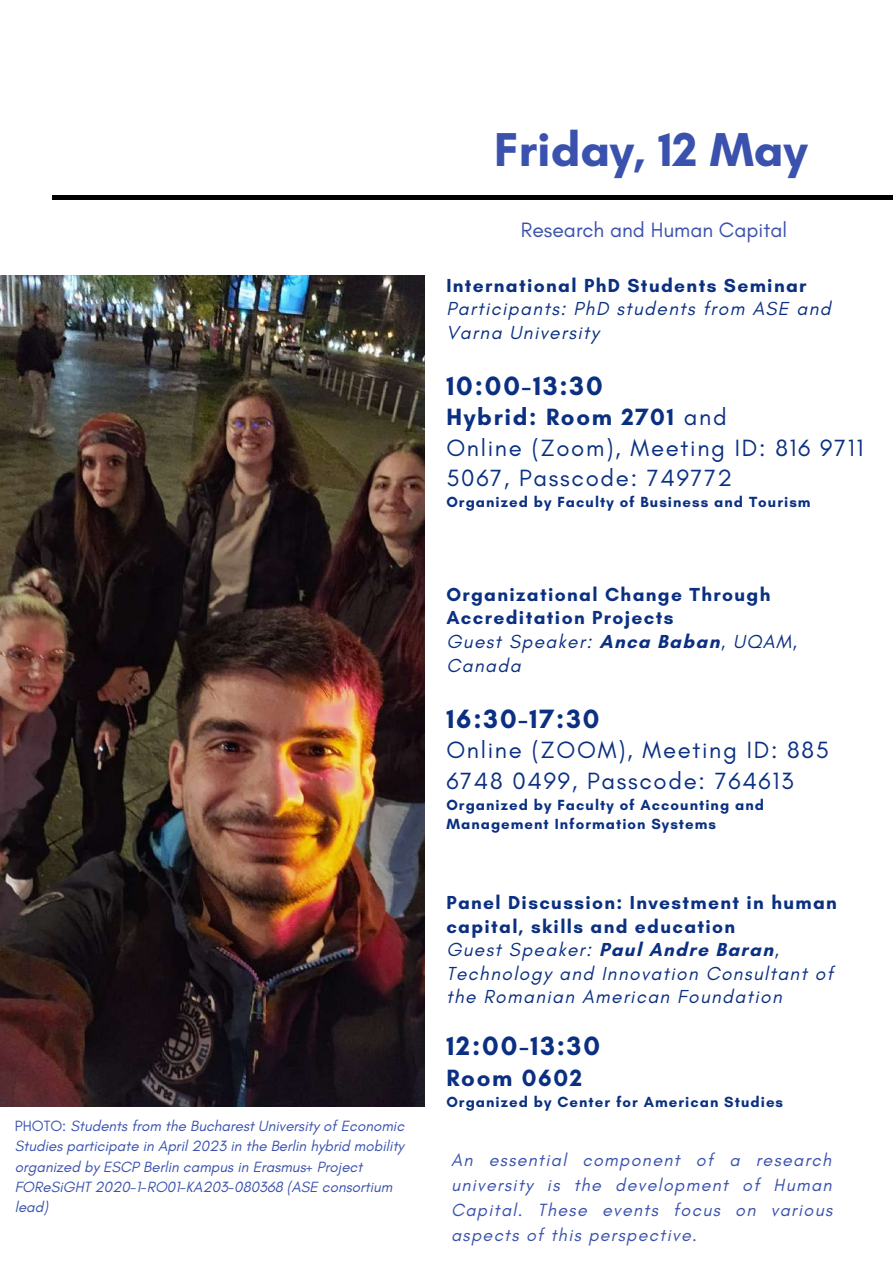
<style>
.page{position:relative;width:893px;height:1264px;background:#fff}
.page>*{position:absolute;margin:0;border:0;box-sizing:border-box;transform-origin:0 0}
.t1{font:700 48.45px "Glacial Indifference";color:#3a52ad}
.t2{font:700 27px "Glacial Indifference";letter-spacing:.07em;color:#0b3081}
.t3{font:24px/30.3px "Glacial Indifference";letter-spacing:.07em;color:#0b3081}
.t4{font:700 24px "Glacial Indifference";letter-spacing:.07em;color:#0b3081}
.t5{font:21.15px "Glacial Indifference";color:#3a52ad}
.t6{font:italic 19.2px/23.5px "Glacial Indifference";letter-spacing:.07em;color:#0b3081}
.t7{font:700 19.2px/23.5px "Glacial Indifference";letter-spacing:.07em;color:#0b3081}
.t8{font:italic 18px/24.8px "Glacial Indifference";letter-spacing:.07em;color:#3a52ad;text-align:justify}
.t9{font:italic 15.15px/20.2px "Glacial Indifference";color:#3a52ad}
.t10{font:700 15px/19px "Glacial Indifference";letter-spacing:.07em;color:#0b3081}
.s1{font-style:normal}
.s2{font-weight:700}
.s3{font-weight:400;font-style:italic}
.s4{font-weight:700;font-style:normal}
</style>
<div class="page">
<hr style="left:52px;top:196px;width:840px;height:3px;background:#000">
<img style="left:0;top:275px;width:424px;height:831px">
<p class="t9" style="left:15px;top:1115px;width:391px"><span class="s1">PHOTO:</span> Students from the Bucharest University of Economic Studies participate in April 2023 in the Berlin hybrid mobility organized by ESCP Berlin campus in Erasmus+ Project FOReSiGHT 2020-1-RO01-KA203-080368 (ASE consortium lead)</p>
<h1 class="t1" style="left:494px;top:120px;width:315px">Friday, 12 May</h1>
<p class="t5" style="left:521px;top:217px;width:268px">Research and Human Capital</p>
<p class="t7" style="left:446px;top:273px;width:361px">International PhD Students Seminar</p>
<p class="t6" style="left:446px;top:297px;width:386px">Participants: PhD students from ASE and<br>Varna University</p>
<h2 class="t2" style="left:446px;top:369px;width:158px">10:00-13:30</h2>
<p class="t3" style="left:446px;top:402px;width:418px"><span class="s2">Hybrid: Room 2701</span> and<br>Online (Zoom), Meeting ID: 816 9711<br>5067, Passcode: 749772</p>
<p class="t10" style="left:446px;top:492px;width:366px">Organized by Faculty of Business and Tourism</p>
<p class="t7" style="left:446px;top:582px;width:352px">Organizational Change Through<br>Accreditation Projects<br><span class="s3">Guest Speaker:</span> Anca Baban<span class="s3">, UQAM,<br>Canada</span></p>
<h2 class="t2" style="left:446px;top:702px;width:155px">16:30-17:30</h2>
<p class="t3" style="left:446px;top:734px;width:384px">Online (ZOOM), Meeting ID: 885<br>6748 0499, Passcode: 764613</p>
<p class="t10" style="left:446px;top:795px;width:319px">Organized by Faculty of Accounting and<br>Management Information Systems</p>
<p class="t6" style="left:446px;top:890px;width:392px"><span class="s4">Panel Discussion: Investment in human capital, skills and education<br></span>Guest Speaker: <span class="s4">Paul Andre Baran</span>, Technology and Innovation Consultant of the Romanian American Foundation</p>
<h2 class="t2" style="left:446px;top:1029px;width:155px">12:00-13:30</h2>
<p class="t4" style="left:446px;top:1062px;width:137px">Room 0602</p>
<p class="t10" style="left:446px;top:1092px;width:338px">Organized by Center for American Studies</p>
<p class="t8" style="left:451px;top:1147px;width:383px">An essential component of a research university is the development of Human Capital. These events focus on various aspects of this perspective.</p>
</div>
